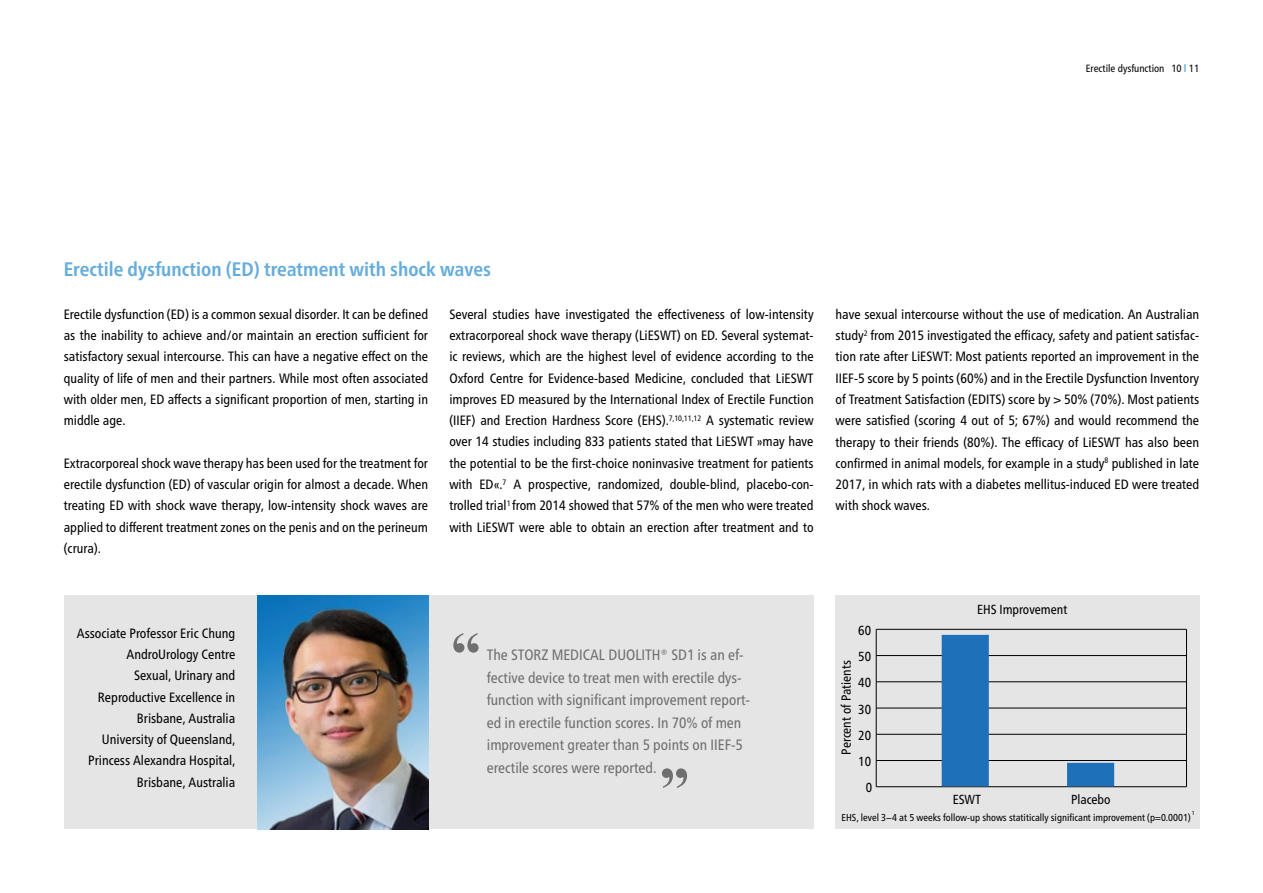
<style>
.page{position:relative;width:1263px;height:893px;background:#fff}
.page>*{position:absolute;margin:0;border:0;box-sizing:border-box;transform-origin:0 0}
.t1{font:700 60px "Times New Roman";color:#706f6f}
.t2{font:700 condensed 19.5px "Frutiger Neue LT Pro";color:#65addc}
.t3{font:condensed 15px/22.5px "Frutiger Neue LT Pro";color:#706f6f}
.t4{font:condensed 13.5px/21.3px "Frutiger Neue LT Pro";color:#000;text-align:justify}
.t5{font:condensed 13.05px/26.2px "Frutiger Neue LT Pro";color:#000;text-align:center}
.t6{font:condensed 10.5px "Frutiger Neue LT Pro";color:#000}
.t7{font:condensed 10.05px "Frutiger Neue LT Pro";color:#000}
.t8{font:condensed 5.85px "Frutiger Neue LT Pro";color:#000}
.s1{font-weight:700;color:#65addc}
</style>
<div class="page">
<div style="left:64px;top:595px;width:750px;height:234px;background:#e5e5e5"></div>
<img style="left:257px;top:595px;width:171px;height:234px">
<div style="left:835px;top:595px;width:364px;height:234px;background:#e5e5e5"></div>
<hr style="left:876px;top:629px;width:310px;height:1px;background:#000">
<hr style="left:876px;top:655px;width:310px;height:1px;background:#000">
<hr style="left:876px;top:681px;width:310px;height:1px;background:#000">
<hr style="left:876px;top:708px;width:310px;height:1px;background:#000">
<hr style="left:876px;top:734px;width:310px;height:1px;background:#000">
<hr style="left:876px;top:760px;width:310px;height:1px;background:#000">
<hr style="left:876px;top:786px;width:310px;height:1px;background:#000">
<div style="left:942px;top:635px;width:47px;height:151px;background:#1e71b8"></div>
<div style="left:1067px;top:763px;width:47px;height:23px;background:#1e71b8"></div>
<hr style="left:876px;top:629px;width:1px;height:158px;background:#010202">
<hr style="left:1186px;top:629px;width:1px;height:158px;background:#010202">
<h2 class="t2" style="left:64px;top:258px;width:429px">Erectile dysfunction (ED) treatment with shock waves</h2>
<p class="t6" style="left:1086px;top:62px;width:115px">Erectile dysfunction 10 <span class="s1">l</span> 11</p>
<p class="t4" style="left:64px;top:303px;width:366px">Erectile dysfunction (ED) is a common sexual disorder. It can be defined as the inability to achieve and/or maintain an erection sufficient for satisfactory sexual intercourse. This can have a negative effect on the quality of life of men and their partners. While most often associated with older men, ED affects a significant proportion of men, starting in middle age.</p>
<p class="t4" style="left:64px;top:452px;width:366px">Extracorporeal shock wave therapy has been used for the treatment for erectile dysfunction (ED) of vascular origin for almost a decade. When treating ED with shock wave therapy, low-intensity shock waves are applied to different treatment zones on the penis and on the perineum (crura).</p>
<p class="t4" style="left:77px;top:622px;width:160px;text-align:right">Associate Professor Eric Chung<br>AndroUrology Centre<br>Sexual, Urinary and<br>Reproductive Excellence in<br>Brisbane, Australia<br>University of Queensland,<br>Princess Alexandra Hospital,<br>Brisbane, Australia</p>
<p class="t4" style="left:449px;top:304px;width:366px">Several studies have investigated the effectiveness of low-intensity extracorporeal shock wave therapy (LiESWT) on ED. Several systemat&shy;ic reviews, which are the highest level of evidence according to the Oxford Centre for Evidence-based Medicine, concluded that LiESWT improves ED measured by the International Index of Erectile Function (IIEF) and Erection Hardness Score (EHS).<sup>7,10,11,12</sup> A systematic review over 14 studies including 833 patients stated that LiESWT »may have the potential to be the first-choice noninvasive treatment for patients with ED«.<sup>7</sup> A prospective, randomized, double-blind, placebo-con&shy;trolled trial<sup>1</sup> from 2014 showed that 57% of the men who were treated with LiESWT were able to obtain an erection after treatment and to</p>
<p class="t4" style="left:835px;top:303px;width:365px">have sexual intercourse without the use of medication. An Australian study<sup>2</sup> from 2015 investigated the efficacy, safety and patient satisfac&shy;tion rate after LiESWT: Most patients reported an improvement in the IIEF-5 score by 5 points (60%) and in the Erectile Dysfunction Inventory of Treatment Satisfaction (EDITS) score by &gt; 50% (70%). Most patients were satisfied (scoring 4 out of 5; 67%) and would recommend the therapy to their friends (80%). The efficacy of LiESWT has also been confirmed in animal models, for example in a study<sup>8</sup> published in late 2017, in which rats with a diabetes mellitus-induced ED were treated with shock waves.</p>
<h1 class="t1" style="left:451px;top:610px;width:31px">“</h1>
<p class="t3" style="left:487px;top:644px;width:265px">The STORZ MEDICAL DUOLITH® SD1 is an ef&shy;fective device to treat men with erectile dys&shy;function with significant improvement report&shy;ed in erectile function scores. In 70% of men improvement greater than 5 points on IIEF-5 erectile scores were reported.</p>
<h1 class="t1" style="left:659px;top:714px;width:31px">„</h1>
<p class="t5" style="left:858px;top:617px;width:16px">60<br>50<br>40<br>30<br>20<br>10<br>0</p>
<p class="t5" style="left:833px;top:754px;width:96px;rotate:-90deg">Percent of Patients</p>
<p class="t5" style="left:977px;top:596px;width:92px">EHS Improvement</p>
<p class="t5" style="left:953px;top:786px;width:30px">ESWT</p>
<p class="t5" style="left:1071px;top:786px;width:41px">Placebo</p>
<p class="t8" style="left:1192px;top:809px;width:4px">1</p>
<p class="t7" style="left:841px;top:812px;width:351px">EHS, level 3–4 at 5 weeks follow-up shows statitically significant improvement (p=0.0001)</p>
</div>
